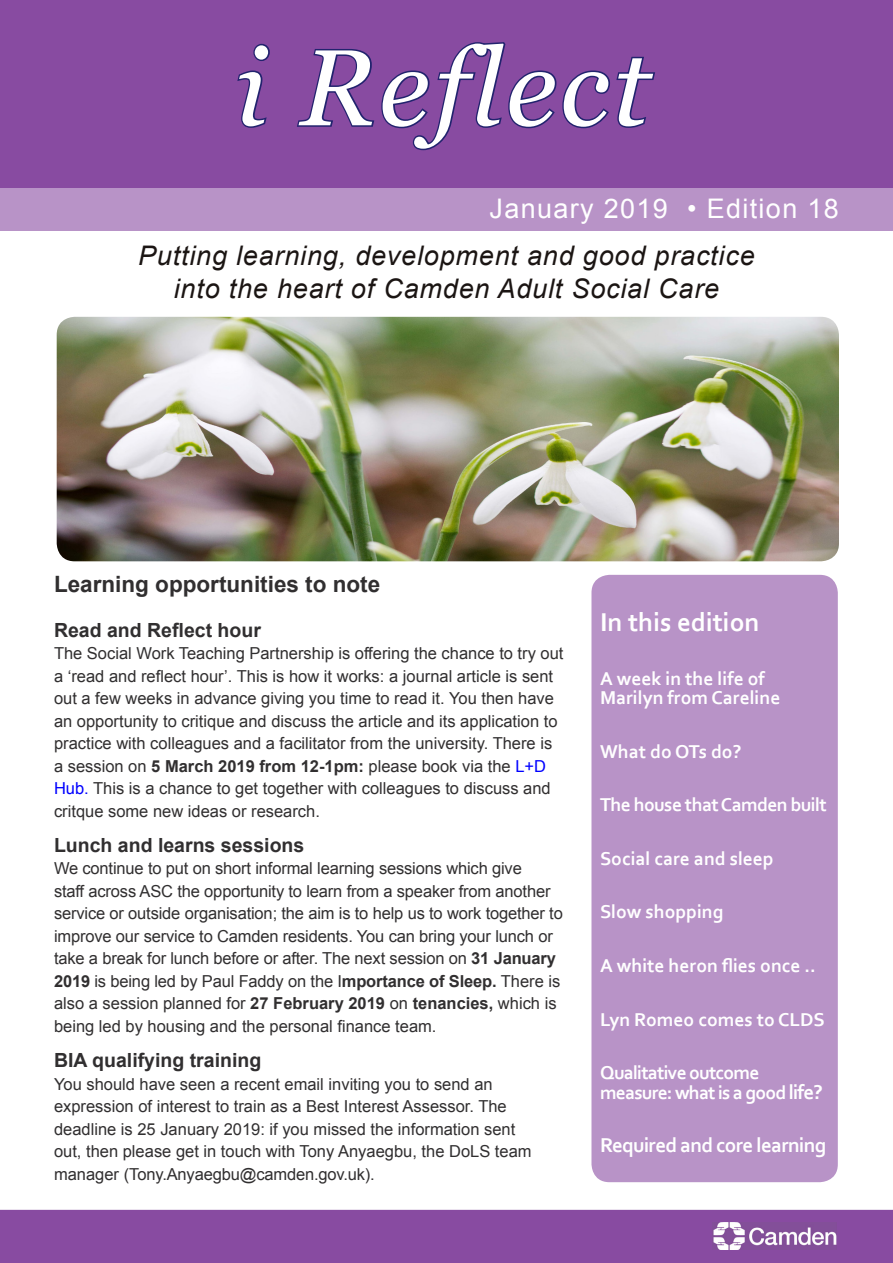
<style>
.page{position:relative;width:893px;height:1263px;background:#fff}
.page>*{position:absolute;margin:0;border:0;box-sizing:border-box;transform-origin:0 0}
.t1{font:italic 108px "Georgia";letter-spacing:.03em;color:#fff}
.t2{font:italic 27px "Arial";letter-spacing:.03em;color:#1b1513}
.t3{font:27px "Arial";letter-spacing:.05em;color:#fff}
.Paragraph_Style_1{font:700 27px "Corbel";color:#fff}
.BODY_TEXT{font:700 22.5px "Arial";color:#312f30}
.Paragraph_Style_1-2{font:700 21px "Corbel";letter-spacing:-.03em;color:#fff}
.Paragraph_Style_1-3{font:700 19.5px/19.5px "Corbel";color:#fff}
.BODY_TEXT-2{font:700 19.5px "Arial";color:#312f30}
.Paragraph_Style_1-4{font:700 19.5px/19.5px "Corbel";letter-spacing:-.04em;color:#fff}
.Paragraph_Style_1-5{font:700 19.5px "Corbel";letter-spacing:-.03em;color:#fff}
.BODY_TEXT-3{font:16.5px/22.5px "Arial";color:#312f30}
.s1{font-weight:700}
.s2{color:#00f}
.s3{font-size:21px}
</style>
<div class="page">
<div style="left:0;top:1210px;width:893px;height:53px;background:#884ba1"></div>
<img style="left:712px;top:1222px;width:124px;height:27px">
<div style="left:0;top:0;width:893px;height:188px;background:#884ba1"></div>
<div style="left:0;top:188px;width:893px;height:43px;background:#b893c7"></div>
<svg style="left:237px;top:43px;width:33px;height:85px"></svg>
<svg style="left:297px;top:42px;width:358px;height:109px"></svg>
<div style="left:591px;top:575px;width:247px;height:607px;background:#b893c7;border-radius:18px"></div>
<img style="left:57px;top:317px;width:782px;height:244px">
<p class="t1" style="left:235px;top:20px;width:416px">i Reflect</p>
<p class="t3" style="left:489px;top:191px;width:351px">January 2019 • Edition 18</p>
<p class="t2" style="left:138px;top:238px;width:618px">Putting learning, development and good practice</p>
<p class="t2" style="left:174px;top:271px;width:547px">into the heart of Camden Adult Social Care</p>
<p class="BODY_TEXT" style="left:54px;top:569px;width:328px">Learning opportunities to note</p>
<p class="BODY_TEXT-2" style="left:54px;top:617px;width:208px">Read and Reflect hour</p>
<p class="BODY_TEXT-3" style="left:54px;top:642px;width:511px">The Social Work Teaching Partnership is offering the chance to try out a ‘read and reflect hour’. This is how it works: a journal article is sent out a few weeks in advance giving you time to read it. You then have an opportunity to critique and discuss the article and its application to practice with colleagues and a facilitator from the university. There is a session on <span class="s1">5 March 2019 from 12-1pm:</span> please book via the <span class="s2">L+D Hub.</span> This is a chance to get together with colleagues to discuss and critque some new ideas or research.</p>
<p class="BODY_TEXT-2" style="left:54px;top:832px;width:252px">Lunch and learns sessions</p>
<p class="BODY_TEXT-3" style="left:54px;top:857px;width:510px">We continue to put on short informal learning sessions which give<br>staff across ASC the opportunity to learn from a speaker from another service or outside organisation; the aim is to help us to work together to improve our service to Camden residents. You can bring your lunch or take a break for lunch before or after. The next session on <span class="s1">31 January 2019</span> is being led by Paul Faddy on the I<span class="s1">mportance of Sleep.</span> There is also a session planned for <span class="s1">27 February 2019</span> on <span class="s1">tenancies,</span> which is being led by housing and the personal finance team.</p>
<p class="BODY_TEXT-2" style="left:54px;top:1047px;width:209px">BIA qualifying training</p>
<p class="BODY_TEXT-3" style="left:54px;top:1073px;width:479px">You should have seen a recent email inviting you to send an expression of interest to train as a Best Interest Assessor. The deadline is 25 January 2019: if you missed the information sent out, then please get in touch with Tony Anyaegbu, the DoLS team manager (Tony.Anyaegbu@camden.gov.uk).</p>
<p class="Paragraph_Style_1" style="left:600px;top:606px;width:161px">In this edition</p>
<p class="Paragraph_Style_1-3" style="left:600px;top:668px;width:182px">A week in the life of<br>Marilyn from Careline</p>
<p class="Paragraph_Style_1-3" style="left:600px;top:741px;width:143px">What do OTs do?</p>
<p class="Paragraph_Style_1-5" style="left:600px;top:793px;width:228px">The house that Camden built</p>
<p class="Paragraph_Style_1-3" style="left:600px;top:848px;width:175px">Social care and sleep</p>
<p class="Paragraph_Style_1-3" style="left:600px;top:902px;width:125px">Slow shopping</p>
<p class="Paragraph_Style_1-3" style="left:600px;top:955px;width:217px">A white heron flies once ..</p>
<p class="Paragraph_Style_1-3" style="left:600px;top:1009px;width:226px">Lyn Romeo comes to CLDS</p>
<p class="Paragraph_Style_1-4" style="left:600px;top:1062px;width:224px">Qualitative outcome measure: what is a good <span class="s3">life?</span></p>
<p class="Paragraph_Style_1-2" style="left:600px;top:1132px;width:228px">Required and core learning</p>
</div>
